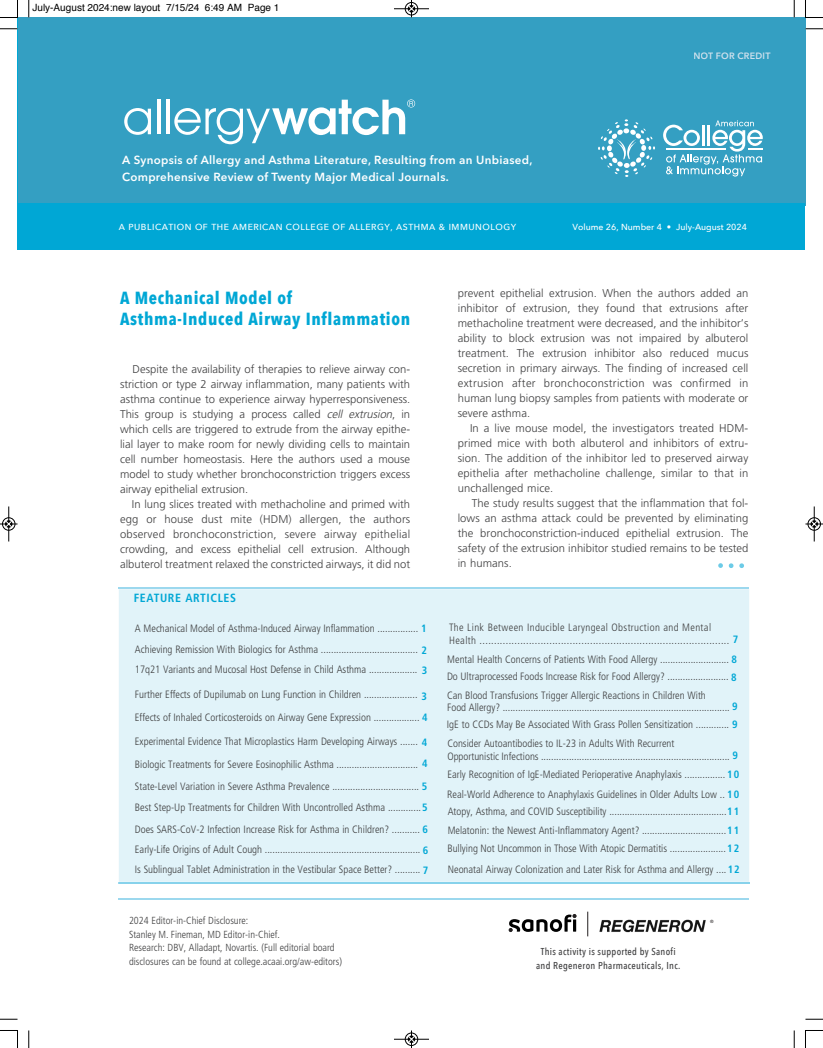
<style>
.page{position:relative;width:823px;height:1048px;background:#fff}
.page>*{position:absolute;margin:0;border:0;box-sizing:border-box;transform-origin:0 0}
.t1{font:700 17.5px/21.2px "Avenir Next Condensed";letter-spacing:.035em;color:#00a7d5}
.t2{font:700 condensed 11.88px "Frutiger LT Std";letter-spacing:.05em;color:#00a7d5}
.t3{font:600 11.62px/16.9px "Avenir Next";letter-spacing:.025em;color:#fff}
.t4{font:300 11.25px/15px "Frutiger LT Std";color:#3e3e3f;text-align:justify}
.t5{font:300 condensed 10.62px/21px "Frutiger LT Std";color:#3e3e3f}
.t6{font:300 condensed 10.62px "Frutiger LT Std";letter-spacing:.035em;color:#3e3e3f}
.t7{font:700 condensed 10.62px "Frutiger LT Std";color:#00a7d5}
.t8{font:300 condensed 10.25px/13.8px "Frutiger LT Std";color:#3e3e3f}
.t9{font:500 10px/13.8px "Avenir Next Condensed";letter-spacing:.03em;color:#3e3e3f;text-align:center}
.t10{font:10px "Helvetica";color:#000}
.t11{font:600 9.12px "Avenir Next";letter-spacing:.025em;color:#cde0ec}
.t12{font:500 8.75px "Avenir Next";letter-spacing:.06em;color:#fff}
.t13{font:500 8.75px "Avenir Next";color:#fff}
.t14{font:500 4.38px "Helvetica Neue";color:#231f20}
.s1{font-style:italic}
.s2{font-weight:700;color:#00a7d5}
</style>
<div class="page">
<div style="left:119px;top:589px;width:630px;height:292px;background:#e1f3f9"></div>
<hr style="left:119px;top:881px;width:630px;height:2px;background:#87d2eb">
<svg style="left:718px;top:563px;width:4px;height:5px"></svg>
<svg style="left:728px;top:563px;width:5px;height:5px"></svg>
<svg style="left:739px;top:563px;width:5px;height:5px"></svg>
<hr style="left:119px;top:587px;width:630px;height:2px;background:#9cd8ee">
<hr style="left:119px;top:898px;width:630px;height:1px;background:#9cd8ee">
<img style="left:599px;top:919px;width:107px;height:14px">
<svg style="left:587px;top:911px;width:1px;height:25px"></svg>
<div style="left:18px;top:18px;width:787px;height:188px;background:#349fc2"></div>
<svg style="left:598px;top:119px;width:57px;height:58px"></svg>
<svg style="left:663px;top:120px;width:99px;height:56px"></svg>
<svg style="left:124px;top:108px;width:27px;height:27px"></svg>
<hr style="left:157px;top:100px;width:3px;height:34px;background:#fff">
<hr style="left:166px;top:100px;width:3px;height:34px;background:#fff">
<svg style="left:174px;top:99px;width:241px;height:45px"></svg>
<div style="left:18px;top:204px;width:787px;height:46px;background:#00a7d5"></div>
<svg style="left:508px;top:914px;width:68px;height:18px"></svg>
<svg style="left:28px;top:0;width:2px;height:18px"></svg>
<svg style="left:0;top:28px;width:18px;height:2px"></svg>
<svg style="left:793px;top:0;width:2px;height:18px"></svg>
<svg style="left:805px;top:28px;width:17px;height:2px"></svg>
<svg style="left:28px;top:1030px;width:2px;height:18px"></svg>
<svg style="left:0;top:1018px;width:18px;height:2px"></svg>
<svg style="left:793px;top:1030px;width:2px;height:18px"></svg>
<svg style="left:805px;top:1018px;width:17px;height:2px"></svg>
<svg style="left:0;top:0;width:18px;height:18px"></svg>
<svg style="left:805px;top:0;width:17px;height:18px"></svg>
<svg style="left:0;top:1030px;width:18px;height:18px"></svg>
<svg style="left:805px;top:1030px;width:17px;height:18px"></svg>
<hr style="left:394px;top:9px;width:35px;height:1px;background:#000">
<div style="left:405px;top:2px;width:13px;height:13px;border:1px solid #000;border-radius:50%"></div>
<svg style="left:408px;top:0;width:6px;height:18px"></svg>
<hr style="left:394px;top:1039px;width:35px;height:1px;background:#000">
<div style="left:405px;top:1032px;width:13px;height:13px;border:1px solid #000;border-radius:50%"></div>
<svg style="left:408px;top:1030px;width:6px;height:18px"></svg>
<hr style="left:9px;top:506px;width:1px;height:35px;background:#000">
<div style="left:2px;top:517px;width:13px;height:13px;border:1px solid #000;border-radius:50%"></div>
<svg style="left:0;top:521px;width:18px;height:6px"></svg>
<hr style="left:814px;top:506px;width:1px;height:35px;background:#000">
<div style="left:807px;top:517px;width:13px;height:13px;border:1px solid #000;border-radius:50%"></div>
<svg style="left:805px;top:521px;width:17px;height:6px"></svg>
<p class="t10" style="left:32px;top:4px;width:248px">July-August 2024:new layout 7/15/24 6:49 AM Page 1</p>
<p class="t11" style="left:693px;top:48px;width:79px">NOT FOR CREDIT</p>
<p class="t3" style="left:122px;top:152px;width:411px">A Synopsis of Allergy and Asthma Literature, Resulting from an Unbiased,<br>Comprehensive Review of Twenty Major Medical Journals.</p>
<p class="t12" style="left:119px;top:221px;width:399px">A PUBLICATION OF THE AMERICAN COLLEGE OF ALLERGY, ASTHMA &amp; IMMUNOLOGY</p>
<p class="t13" style="left:572px;top:221px;width:176px">Volume 26, Number 4 • July-August 2024</p>
<h1 class="t1" style="left:120px;top:288px;width:291px">A Mechanical Model of<br>Asthma-Induced Airway Inflammation</h1>
<p class="t4" style="left:120px;top:362px;width:292px;text-indent:13px">Despite the availability of therapies to relieve airway con&shy;striction or type 2 airway inflammation, many patients with asthma continue to experience airway hyperresponsiveness.<br>This group is studying a process called <span class="s1">cell extrusion</span>, in which cells are triggered to extrude from the airway epithe&shy;lial layer to make room for newly dividing cells to maintain cell number homeostasis. Here the authors used a mouse model to study whether bronchoconstriction triggers excess airway epithelial extrusion.</p>
<p class="t4" style="left:120px;top:497px;width:292px;text-indent:12px">In lung slices treated with methacholine and primed with egg or house dust mite (HDM) allergen, the authors observed bronchoconstriction, severe airway epithelial crowding, and excess epithelial cell extrusion. Although albuterol treatment relaxed the constricted airways, it did not</p>
<p class="t2" style="left:134px;top:593px;width:104px">FEATURE ARTICLES</p>
<p class="t4" style="left:457px;top:287px;width:292px">prevent epithelial extrusion. When the authors added an inhibitor of extrusion, they found that extrusions after methacholine treatment were decreased, and the inhibitor’s ability to block extrusion was not impaired by albuterol treatment. The extrusion inhibitor also reduced mucus secretion in primary airways. The finding of increased cell extrusion after bronchoconstriction was confirmed in human lung biopsy samples from patients with moderate or severe asthma.</p>
<p class="t4" style="left:457px;top:422px;width:292px;text-indent:12px">In a live mouse model, the investigators treated HDM&shy;primed mice with both albuterol and inhibitors of extru&shy;sion. The addition of the inhibitor led to preserved airway epithelia after methacholine challenge, similar to that in unchallenged mice.</p>
<p class="t4" style="left:457px;top:497px;width:292px;text-indent:14px">The study results suggest that the inflammation that fol&shy;lows an asthma attack could be prevented by eliminating the bronchoconstriction-induced epithelial extrusion. The safety of the extrusion inhibitor studied remains to be tested in humans.</p>
<p class="t6" style="left:449px;top:623px;width:263px">The Link Between Inducible Laryngeal Obstruction and Mental</p>
<p class="t5" style="left:135px;top:618px;width:293px">A Mechanical Model of Asthma-Induced Airway Inflammation ................ <span class="s2">1</span></p>
<p class="t5" style="left:447px;top:631px;width:292px;line-height:19.2px">Health ...................................................................................... <span class="s2">7<br></span>Mental Health Concerns of Patients With Food Allergy ........................... <span class="s2">8</span></p>
<p class="t5" style="left:135px;top:640px;width:293px">Achieving Remission With Biologics for Asthma ...................................... <span class="s2">2</span></p>
<p class="t5" style="left:135px;top:660px;width:294px">17q21 Variants and Mucosal Host Defense in Child Asthma ................... <span class="s2">3</span></p>
<p class="t7" style="left:421px;top:692px;width:7px">3</p>
<p class="t5" style="left:447px;top:666px;width:291px">Do Ultraprocessed Foods Increase Risk for Food Allergy? ........................ <span class="s2">8</span></p>
<p class="t5" style="left:135px;top:684px;width:284px">Further Effects of Dupilumab on Lung Function in Children .....................</p>
<p class="t5" style="left:447px;top:685px;width:260px">Can Blood Transfusions Trigger Allergic Reactions in Children With</p>
<p class="t5" style="left:135px;top:707px;width:294px">Effects of Inhaled Corticosteroids on Airway Gene Expression .................. <span class="s2">4</span></p>
<p class="t5" style="left:135px;top:731px;width:294px">Experimental Evidence That Microplastics Harm Developing Airways ....... <span class="s2">4</span></p>
<p class="t5" style="left:135px;top:754px;width:294px">Biologic Treatments for Severe Eosinophilic Asthma ................................ <span class="s2">4</span></p>
<p class="t5" style="left:135px;top:776px;width:294px">State-Level Variation in Severe Asthma Prevalence .................................. <span class="s2">5<br></span>Best Step-Up Treatments for Children With Uncontrolled Asthma .............<span class="s2">5</span></p>
<p class="t5" style="left:135px;top:819px;width:294px">Does SARS-CoV-2 Infection Increase Risk for Asthma in Children? ........... <span class="s2">6</span></p>
<p class="t5" style="left:135px;top:840px;width:295px">Early-Life Origins of Adult Cough ............................................................. <span class="s2">6</span></p>
<p class="t5" style="left:447px;top:697px;width:292px">Food Allergy? ......................................................................................... <span class="s2">9</span></p>
<p class="t5" style="left:447px;top:715px;width:292px">IgE to CCDs May Be Associated With Grass Pollen Sensitization ............. <span class="s2">9</span></p>
<p class="t5" style="left:447px;top:747px;width:293px;line-height:18.6px">Opportunistic Infections .......................................................................... <span class="s2">9<br></span>Early Recognition of IgE-Mediated Perioperative Anaphylaxis ................ <span class="s2">10</span></p>
<p class="t5" style="left:447px;top:733px;width:228px">Consider Autoantibodies to IL-23 in Adults With Recurrent</p>
<p class="t5" style="left:447px;top:784px;width:293px">Real-World Adherence to Anaphylaxis Guidelines in Older Adults Low .. <span class="s2">10</span></p>
<p class="t5" style="left:447px;top:801px;width:293px">Atopy, Asthma, and COVID Susceptibility ..............................................<span class="s2">11</span></p>
<p class="t5" style="left:447px;top:820px;width:293px">Melatonin: the Newest Anti-Inflammatory Agent? .................................<span class="s2">11</span></p>
<p class="t5" style="left:447px;top:839px;width:293px">Bullying Not Uncommon in Those With Atopic Dermatitis ......................<span class="s2">12</span></p>
<p class="t5" style="left:135px;top:859px;width:295px">Is Sublingual Tablet Administration in the Vestibular Space Better? .......... <span class="s2">7</span></p>
<p class="t5" style="left:448px;top:859px;width:293px">Neonatal Airway Colonization and Later Risk for Asthma and Allergy ....<span class="s2">12</span></p>
<p class="t8" style="left:129px;top:914px;width:214px">2024 Editor-in-Chief Disclosure:<br>Stanley M. Fineman, MD Editor-in-Chief.<br>Research: DBV, Alladapt, Novartis. (Full editorial board disclosures can be found at college.acaai.org/aw-editors)</p>
<p class="t9" style="left:536px;top:944px;width:146px">This activity is supported by Sanofi and Regeneron Pharmaceuticals, Inc.</p>
<p class="t14" style="left:710px;top:919px;width:5px">®</p>
</div>
